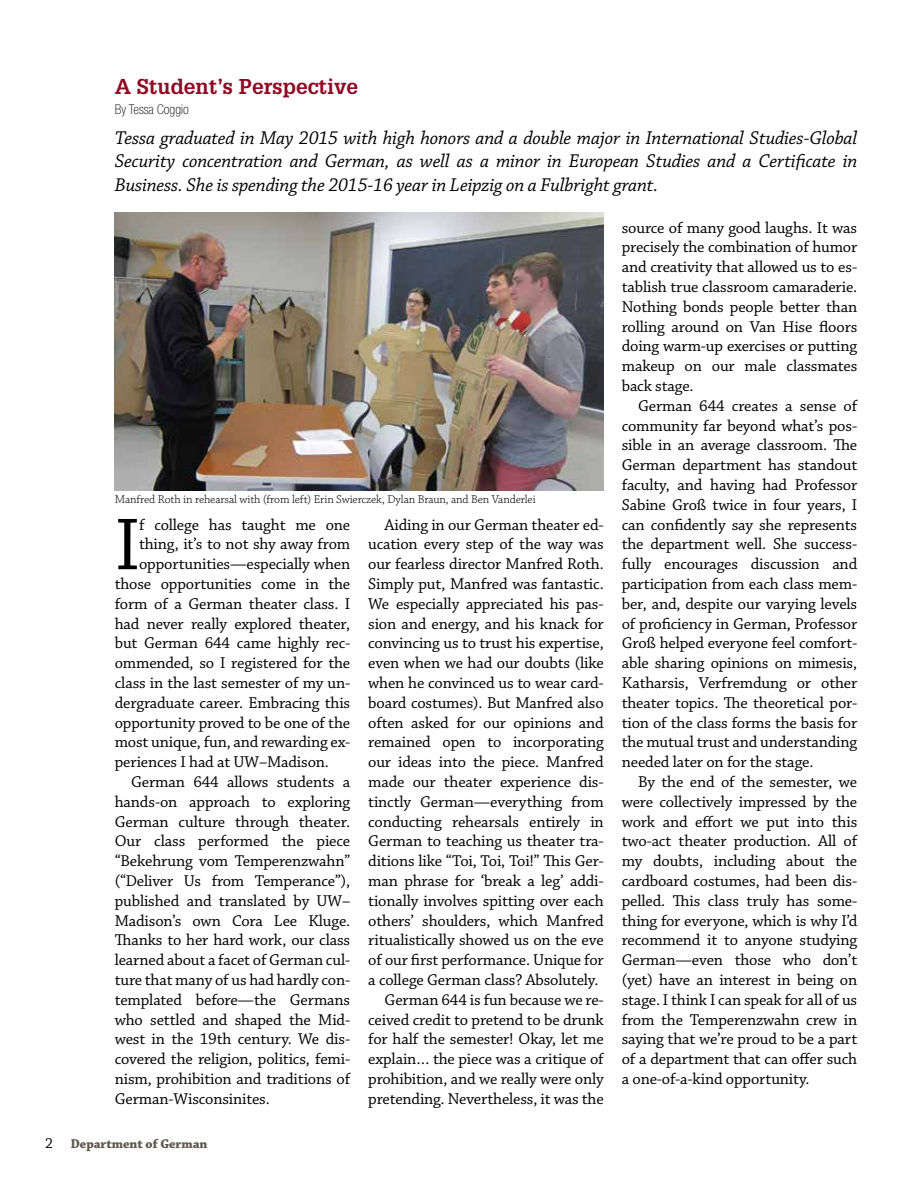
<style>
.page{position:relative;width:918px;height:1188px;background:#fff}
.page>*{position:absolute;margin:0;border:0;box-sizing:border-box;transform-origin:0 0}
.t1{font:77.4px "Chaparral Pro";color:#000}
.t2{font:700 21px "Glypha LT Std";color:#8f0a24}
.t3{font:italic 19.5px/23.4px "Chaparral Pro";letter-spacing:-.01em;color:#000;text-align:justify}
.t4{font:16.5px/19.8px "Chaparral Pro";letter-spacing:-.01em;color:#000;text-align:justify}
.t5{font:13.5px "Chaparral Pro Bold Subh";color:#5e574e}
.t6{font:100 condensed 13.5px "Helvetica Neue LT Std";color:#000}
.t7{font:300 12px "Chaparral Pro";letter-spacing:-.01em;color:#000}
.s1{font-family:"Chaparral Pro";font-size:15px;color:#000}
</style>
<div class="page">
<img style="left:115px;top:213px;width:489px;height:277px">
<p class="t2" style="left:115px;top:74px;width:245px">A Student’s Perspective</p>
<p class="t6" style="left:115px;top:102px;width:76px">By Tessa Coggio</p>
<p class="t3" style="left:115px;top:127px;width:744px">Tessa graduated in May 2015 with high honors and a double major in International Studies-Global Security concentration and German, as well as a minor in European Studies and a Certificate in Business. She is spending the 2015-16 year in Leipzig on a Fulbright grant.</p>
<p class="t7" style="left:115px;top:493px;width:422px">Manfred Roth in rehearsal with (from left) Erin Swierczek, Dylan Braun, and Ben Vanderlei</p>
<h1 class="t1" style="left:115px;top:502px;width:27px">I</h1>
<p class="t4" style="left:139px;top:515px;width:213px">f college has taught me one</p>
<p class="t4" style="left:139px;top:535px;width:213px">thing, it’s to not shy away from</p>
<p class="t4" style="left:139px;top:555px;width:213px">opportunities—especially when</p>
<p class="t4" style="left:115px;top:575px;width:237px">those opportunities come in the</p>
<p class="t4" style="left:115px;top:594px;width:237px">form of a German theater class. I</p>
<p class="t4" style="left:115px;top:614px;width:237px">had never really explored theater,</p>
<p class="t4" style="left:115px;top:634px;width:237px">but German 644 came highly rec-</p>
<p class="t4" style="left:115px;top:654px;width:237px">ommended, so I registered for the</p>
<p class="t4" style="left:115px;top:674px;width:237px">class in the last semester of my un-</p>
<p class="t4" style="left:115px;top:693px;width:237px">dergraduate career. Embracing this</p>
<p class="t4" style="left:115px;top:713px;width:237px">opportunity proved to be one of the</p>
<p class="t4" style="left:115px;top:733px;width:237px">most unique, fun, and rewarding ex-</p>
<p class="t4" style="left:115px;top:753px;width:216px">periences I had at UW–Madison.</p>
<p class="t4" style="left:131px;top:773px;width:221px">German 644 allows students a</p>
<p class="t4" style="left:115px;top:792px;width:237px">hands-on approach to exploring</p>
<p class="t4" style="left:115px;top:812px;width:237px">German culture through theater.</p>
<p class="t4" style="left:115px;top:832px;width:237px">Our class performed the piece</p>
<p class="t4" style="left:115px;top:852px;width:237px">“Bekehrung vom Temperenzwahn”</p>
<p class="t4" style="left:115px;top:872px;width:237px">(“Deliver Us from Temperance”),</p>
<p class="t4" style="left:115px;top:891px;width:237px">published and translated by UW–</p>
<p class="t4" style="left:115px;top:911px;width:237px">Madison’s own Cora Lee Kluge.</p>
<p class="t4" style="left:115px;top:931px;width:237px">Thanks to her hard work, our class</p>
<p class="t4" style="left:115px;top:951px;width:237px">learned about a facet of German cul-</p>
<p class="t4" style="left:115px;top:971px;width:237px">ture that many of us had hardly con-</p>
<p class="t4" style="left:115px;top:990px;width:237px">templated before—the Germans</p>
<p class="t4" style="left:115px;top:1010px;width:237px">who settled and shaped the Mid-</p>
<p class="t4" style="left:115px;top:1030px;width:237px">west in the 19th century. We dis-</p>
<p class="t4" style="left:115px;top:1050px;width:237px">covered the religion, politics, femi-</p>
<p class="t4" style="left:115px;top:1070px;width:237px">nism, prohibition and traditions of</p>
<p class="t4" style="left:115px;top:1089px;width:157px">German-Wisconsinites.</p>
<p class="t5" style="left:45px;top:1136px;width:164px"><span class="s1">2</span> Department of German</p>
<p class="t4" style="left:385px;top:515px;width:221px">Aiding in our German theater ed-</p>
<p class="t4" style="left:368px;top:535px;width:237px">ucation every step of the way was</p>
<p class="t4" style="left:368px;top:555px;width:237px">our fearless director Manfred Roth.</p>
<p class="t4" style="left:368px;top:575px;width:237px">Simply put, Manfred was fantastic.</p>
<p class="t4" style="left:368px;top:594px;width:237px">We especially appreciated his pas-</p>
<p class="t4" style="left:368px;top:614px;width:237px">sion and energy, and his knack for</p>
<p class="t4" style="left:368px;top:634px;width:237px">convincing us to trust his expertise,</p>
<p class="t4" style="left:368px;top:654px;width:237px">even when we had our doubts (like</p>
<p class="t4" style="left:368px;top:674px;width:237px">when he convinced us to wear card-</p>
<p class="t4" style="left:368px;top:693px;width:237px">board costumes). But Manfred also</p>
<p class="t4" style="left:368px;top:713px;width:237px">often asked for our opinions and</p>
<p class="t4" style="left:368px;top:733px;width:237px">remained open to incorporating</p>
<p class="t4" style="left:368px;top:753px;width:237px">our ideas into the piece. Manfred</p>
<p class="t4" style="left:368px;top:773px;width:237px">made our theater experience dis-</p>
<p class="t4" style="left:368px;top:792px;width:237px">tinctly German—everything from</p>
<p class="t4" style="left:368px;top:812px;width:237px">conducting rehearsals entirely in</p>
<p class="t4" style="left:368px;top:832px;width:237px">German to teaching us theater tra-</p>
<p class="t4" style="left:368px;top:852px;width:237px">ditions like “Toi, Toi, Toi!” This Ger-</p>
<p class="t4" style="left:368px;top:872px;width:237px">man phrase for ‘break a leg’ addi-</p>
<p class="t4" style="left:368px;top:891px;width:237px">tionally involves spitting over each</p>
<p class="t4" style="left:368px;top:911px;width:237px">others’ shoulders, which Manfred</p>
<p class="t4" style="left:368px;top:931px;width:237px">ritualistically showed us on the eve</p>
<p class="t4" style="left:368px;top:951px;width:237px">of our first performance. Unique for</p>
<p class="t4" style="left:368px;top:971px;width:232px">a college German class? Absolutely.</p>
<p class="t4" style="left:385px;top:990px;width:221px">German 644 is fun because we re-</p>
<p class="t4" style="left:368px;top:1010px;width:237px">ceived credit to pretend to be drunk</p>
<p class="t4" style="left:368px;top:1030px;width:237px">for half the semester! Okay, let me</p>
<p class="t4" style="left:368px;top:1050px;width:237px">explain… the piece was a critique of</p>
<p class="t4" style="left:368px;top:1070px;width:237px">prohibition, and we really were only</p>
<p class="t4" style="left:368px;top:1089px;width:237px">pretending. Nevertheless, it was the</p>
<p class="t4" style="left:622px;top:218px;width:237px">source of many good laughs. It was precisely the combination of humor and creativity that allowed us to es&shy;tablish true classroom camaraderie.<br>Nothing bonds people better than rolling around on Van Hise floors doing warm-up exercises or putting makeup on our male classmates back stage.</p>
<p class="t4" style="left:622px;top:396px;width:237px;text-indent:16px">German 644 creates a sense of community far beyond what’s pos&shy;sible in an average classroom. The German department has standout faculty, and having had Professor Sabine Groß twice in four years, I can confidently say she represents the department well. She success&shy;fully encourages discussion and participation from each class mem&shy;ber, and, despite our varying levels of proficiency in German, Professor Groß helped everyone feel comfort&shy;able sharing opinions on mimesis, Katharsis, Verfremdung or other theater topics. The theoretical por&shy;tion of the class forms the basis for the mutual trust and understanding needed later on for the stage.</p>
<p class="t4" style="left:622px;top:773px;width:237px;text-indent:16px">By the end of the semester, we were collectively impressed by the work and effort we put into this two-act theater production. All of my doubts, including about the cardboard costumes, had been dis&shy;pelled. This class truly has some&shy;thing for everyone, which is why I’d recommend it to anyone studying German—even those who don’t (yet) have an interest in being on stage. I think I can speak for all of us from the Temperenzwahn crew in saying that we’re proud to be a part of a department that can offer such a one-of-a-kind opportunity.</p>
</div>
